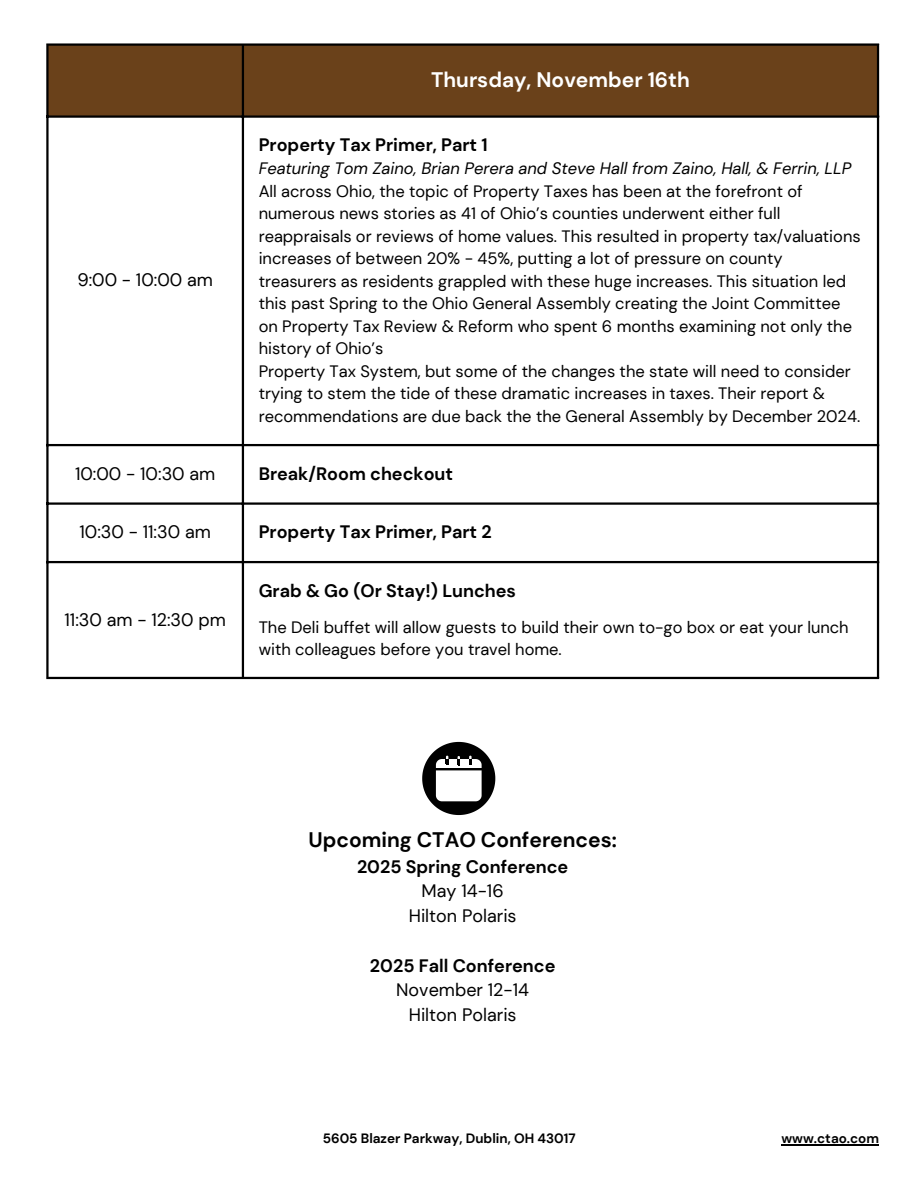
<style>
.page{position:relative;width:918px;height:1188px;background:#fff}
.page>*{position:absolute;margin:0;border:0;box-sizing:border-box;transform-origin:0 0}
.t1{font:700 21px "DM Sans";color:#000}
.t2{font:700 21px "DM Sans";color:#fff}
.t3{font:18px/24.8px "DM Sans";color:#000;text-align:center}
.t4{font:700 18px "DM Sans";color:#000}
.t5{font:16.5px/22.5px "DM Sans";color:#000}
.t6{font:italic 16.5px "DM Sans";color:#000}
.t7{font:700 13.5px "DM Sans";color:#000}
.s1{font-weight:700}
</style>
<div class="page">
<div style="left:49px;top:46px;width:828px;height:69px;background:#6a411a"></div>
<hr style="left:46px;top:46px;width:3px;height:631px;background:#000">
<hr style="left:242px;top:46px;width:2px;height:631px;background:#000">
<hr style="left:877px;top:46px;width:2px;height:631px;background:#000">
<hr style="left:46px;top:43px;width:833px;height:3px;background:#000">
<hr style="left:46px;top:115px;width:833px;height:3px;background:#000">
<hr style="left:46px;top:444px;width:833px;height:2px;background:#000">
<hr style="left:46px;top:502px;width:833px;height:3px;background:#000">
<hr style="left:46px;top:561px;width:833px;height:2px;background:#000">
<hr style="left:46px;top:677px;width:833px;height:2px;background:#000">
<svg style="left:422px;top:742px;width:73px;height:73px"></svg>
<hr style="left:781px;top:1144px;width:98px;height:1px;background:#000">
<p class="t3" style="left:77px;top:268px;width:137px">9:00 - 10:00 am</p>
<p class="t2" style="left:431px;top:67px;width:260px">Thursday, November 16th</p>
<p class="t4" style="left:259px;top:133px;width:231px">Property Tax Primer, Part 1</p>
<p class="t6" style="left:259px;top:158px;width:594px">Featuring Tom Zaino, Brian Perera and Steve Hall from Zaino, Hall, &amp; Ferrin, LLP</p>
<p class="t5" style="left:259px;top:180px;width:546px">All across Ohio, the topic of Property Taxes has been at the forefront of</p>
<p class="t5" style="left:259px;top:202px;width:604px">numerous news stories as 41 of Ohio’s counties underwent either full reappraisals or reviews of home values. This resulted in property tax/valuations increases of between 20% - 45%, putting a lot of pressure on county treasurers as residents grappled with these huge increases. This situation led this past Spring to the Ohio General Assembly creating the Joint Committee on Property Tax Review &amp; Reform who spent 6 months examining not only the history of Ohio’s</p>
<p class="t5" style="left:259px;top:360px;width:603px">Property Tax System, but some of the changes the state will need to consider trying to stem the tide of these dramatic increases in taxes. Their report &amp; recommendations are due back the the General Assembly by December 2024.</p>
<p class="t3" style="left:75px;top:461px;width:142px">10:00 - 10:30 am</p>
<p class="t4" style="left:259px;top:462px;width:196px">Break/Room checkout</p>
<p class="t3" style="left:79px;top:520px;width:133px">10:30 - 11:30 am</p>
<p class="t4" style="left:259px;top:520px;width:235px">Property Tax Primer, Part 2</p>
<p class="t3" style="left:64px;top:607px;width:163px">11:30 am - 12:30 pm</p>
<p class="t4" style="left:259px;top:579px;width:259px">Grab &amp; Go (Or Stay!) Lunches</p>
<p class="t5" style="left:259px;top:616px;width:592px">The Deli buffet will allow guests to build their own to-go box or eat your lunch with colleagues before you travel home.</p>
<h2 class="t1" style="left:309px;top:826px;width:310px">Upcoming CTAO Conferences:</h2>
<h2 class="t3" style="left:357px;top:854px;width:213px"><span class="s1">2025 Spring Conference<br></span>May 14-16<br>Hilton Polaris</h2>
<p class="t3" style="left:370px;top:953px;width:187px"><span class="s1">2025 Fall Conference<br></span>November 12-14<br>Hilton Polaris</p>
<p class="t7" style="left:323px;top:1130px;width:254px">5605 Blazer Parkway, Dublin, OH 43017</p>
<h1 class="t7" style="left:781px;top:1130px;width:99px">www.ctao.com</h1>
</div>
